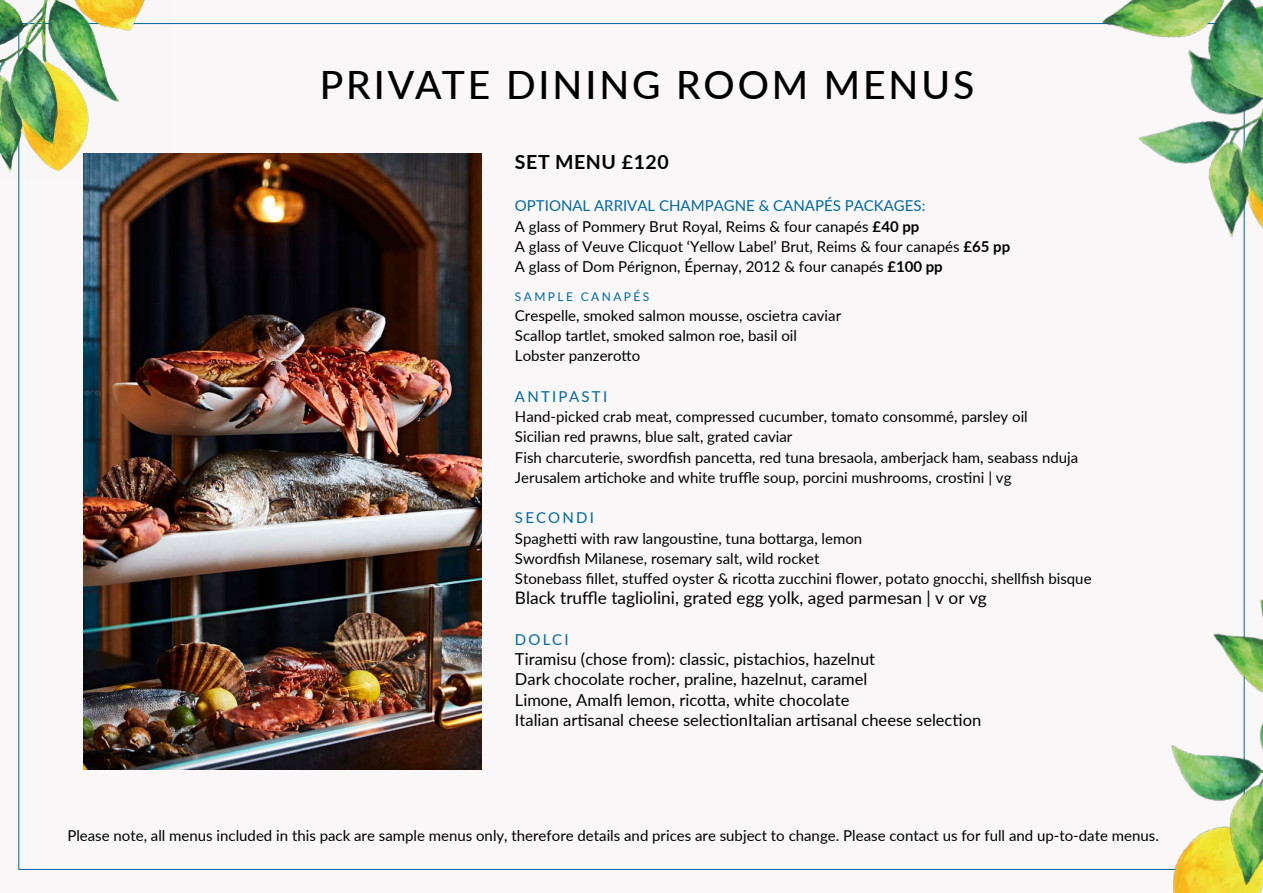
<style>
.page{position:relative;width:1263px;height:893px;background:#f9f7f7}
.page>*{position:absolute;margin:0;border:0;box-sizing:border-box;transform-origin:0 0}
.t1{font:500 39px "Lato";letter-spacing:.075em;color:#000}
.t2{font:700 19.5px "Lato";letter-spacing:.03em;color:#000}
.t3{font:17.25px "Lato";color:#000}
.t4{font:16.5px/20.2px "Lato";color:#000}
.t5{font:15px/20.2px "Lato";color:#000}
.t6{font:15px "Lato";letter-spacing:.15em;color:#0069a5}
.t7{font:12px "Lato";letter-spacing:.2em;color:#0069a5}
.s1{color:#0069a5}
.s2{font-weight:700}
</style>
<div class="page">
<img style="left:84px;top:154px;width:397px;height:616px">
<img style="left:1213px;top:534px;width:50px;height:158px">
<img style="left:0;top:0;width:171px;height:179px">
<img style="left:1151px;top:149px;width:112px;height:99px">
<img style="left:1143px;top:692px;width:120px;height:201px">
<img style="left:1076px;top:0;width:187px;height:149px">
<h1 class="t1" style="left:320px;top:57px;width:656px">PRIVATE DINING ROOM MENUS</h1>
<h2 class="t2" style="left:515px;top:148px;width:155px">SET MENU £120</h2>
<p class="t5" style="left:515px;top:195px;width:497px"><span class="s1">OPTIONAL ARRIVAL CHAMPAGNE &amp; CANAPÉS PACKAGES:<br></span>A glass of Pommery Brut Royal, Reims &amp; four canapés <span class="s2">£40 pp<br></span>A glass of Veuve Clicquot ‘Yellow Label’ Brut, Reims &amp; four canapés <span class="s2">£65 pp </span>A glass of Dom Pérignon, Épernay, 2012 &amp; four canapés <span class="s2">£100 pp</span></p>
<p class="t7" style="left:515px;top:288px;width:136px">SAMPLE CANAPÉS</p>
<p class="t5" style="left:515px;top:305px;width:328px">Crespelle, smoked salmon mousse, oscietra caviar<br>Scallop tartlet, smoked salmon roe, basil oil<br>Lobster panzerotto</p>
<p class="t6" style="left:515px;top:386px;width:94px">ANTIPASTI</p>
<p class="t5" style="left:515px;top:406px;width:565px">Hand-picked crab meat, compressed cucumber, tomato consommé, parsley oil<br>Sicilian red prawns, blue salt, grated caviar<br>Fish charcuterie, swordfish pancetta, red tuna bresaola, amberjack ham, seabass nduja Jerusalem artichoke and white truffle soup, porcini mushrooms, crostini | vg</p>
<p class="t6" style="left:515px;top:507px;width:80px">SECONDI</p>
<p class="t5" style="left:515px;top:527px;width:578px">Spaghetti with raw langoustine, tuna bottarga, lemon<br>Swordfish Milanese, rosemary salt, wild rocket<br>Stonebass fillet, stuffed oyster &amp; ricotta zucchini flower, potato gnocchi, shellfish bisque</p>
<p class="t3" style="left:515px;top:586px;width:473px">Black truffle tagliolini, grated egg yolk, aged parmesan | v or vg</p>
<p class="t6" style="left:515px;top:629px;width:55px">DOLCI</p>
<p class="t4" style="left:515px;top:648px;width:468px">Tiramisu (chose from): classic, pistachios, hazelnut<br>Dark chocolate rocher, praline, hazelnut, caramel<br>Limone, Amalfi lemon, ricotta, white chocolate<br>Italian artisanal cheese selectionItalian artisanal cheese selection</p>
<p class="t5" style="left:67px;top:825px;width:1093px">Please note, all menus included in this pack are sample menus only, therefore details and prices are subject to change. Please contact us for full and up-to-date menus.</p>
</div>
